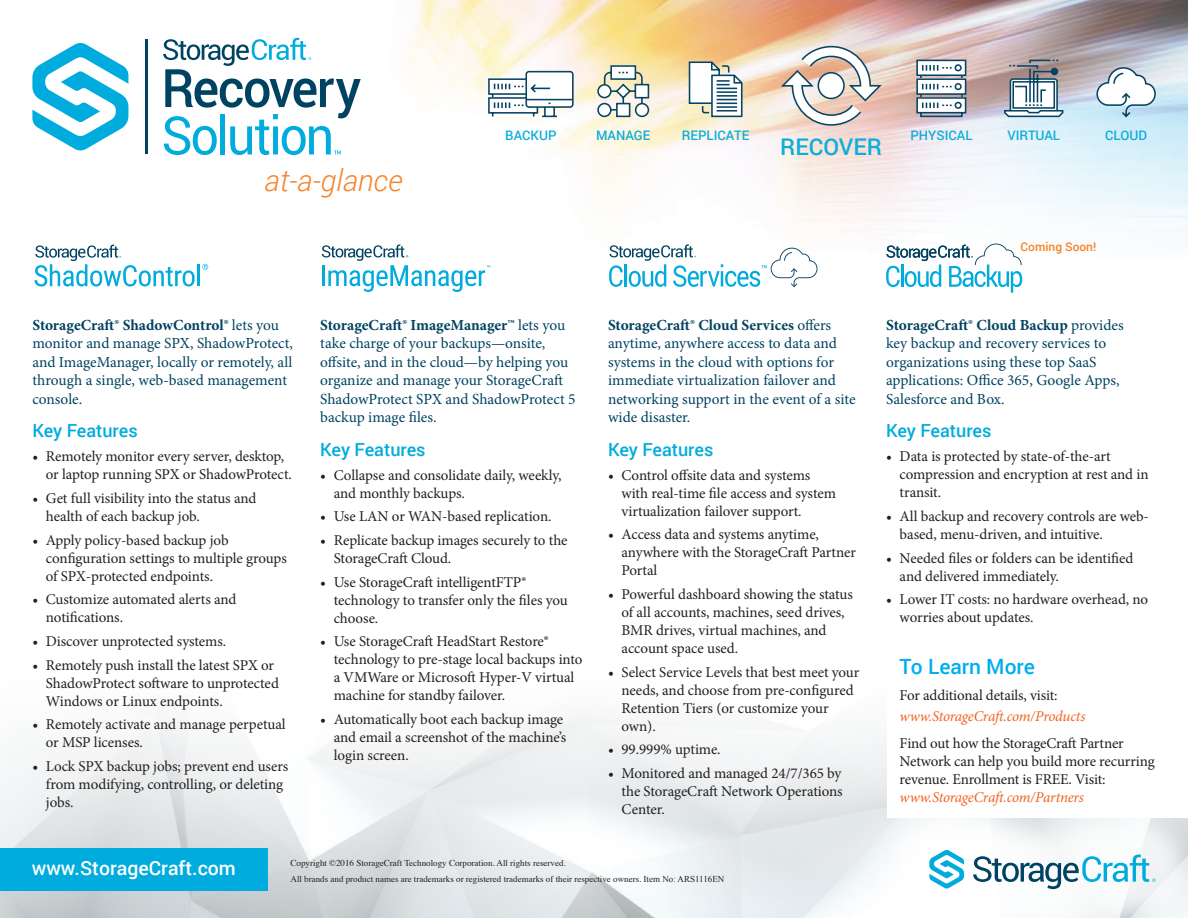
<style>
.page{position:relative;width:1188px;height:918px;background:#fff}
.page>*{position:absolute;margin:0;border:0;box-sizing:border-box;transform-origin:0 0}
.t1{font:italic 300 30px "Roboto";color:#f5842e}
.t2{font:500 22.95px "Roboto";color:#0eaddc}
.t3{font:500 21px "Roboto";color:#00aeef}
.t4{font:500 19.5px "Roboto";color:#fff}
.t5{font:500 18px "Roboto";color:#00acdd}
.t6{font:15.3px/18.5px "Minion Pro";letter-spacing:-.005em;color:#004261}
.t7{font:15px/18px "Minion Pro";letter-spacing:-.01em;color:#231f20}
.t8{font:italic 15px "Minion Pro";letter-spacing:-.02em;color:#f26221}
.t9{font:500 13.2px "Roboto";color:#0eaddc}
.t10{font:500 12px "Roboto";color:#f58423}
.t11{font:9px/15.5px "Times";color:#231f20}
.s1{font-weight:700}
.s2{font-family:"Times New Roman"}
</style>
<div class="page">
<img style="left:0;top:716px;width:887px;height:202px">
<div style="left:877px;top:798px;width:311px;height:120px;background:#fff"></div>
<svg style="left:929px;top:850px;width:35px;height:39px"></svg>
<svg style="left:973px;top:854px;width:183px;height:35px"></svg>
<div style="left:0;top:849px;width:268px;height:42px;background:#00acdd"></div>
<img style="left:34px;top:0;width:1154px;height:293px">
<svg style="left:32px;top:42px;width:96px;height:109px"></svg>
<hr style="left:145px;top:39px;width:3px;height:115px;background:#004261">
<svg style="left:163px;top:38px;width:198px;height:117px"></svg>
<svg style="left:35px;top:245px;width:160px;height:42px"></svg>
<hr style="left:197px;top:264px;width:3px;height:22px;background:#00acdd">
<svg style="left:202px;top:264px;width:6px;height:6px"></svg>
<svg style="left:322px;top:245px;width:168px;height:47px"></svg>
<svg style="left:609px;top:244px;width:209px;height:43px"></svg>
<svg style="left:487px;top:70px;width:87px;height:48px"></svg>
<div style="left:598px;top:103px;width:13px;height:14px;background:#fff;border-radius:50%"></div>
<div style="left:635px;top:103px;width:14px;height:14px;background:#fff;border-radius:50%"></div>
<div style="left:597px;top:103px;width:15px;height:14px;border:2px solid #074463;border-radius:50%"></div>
<div style="left:598px;top:85px;width:13px;height:13px;background:#fff;border-radius:50%"></div>
<div style="left:597px;top:84px;width:15px;height:14px;border:2px solid #074463;border-radius:50%"></div>
<div style="left:635px;top:103px;width:14px;height:14px;border:2px solid #074463;border-radius:50%"></div>
<div style="left:616px;top:103px;width:14px;height:14px;background:#fff;border:2px solid #074463"></div>
<svg style="left:603px;top:64px;width:47px;height:47px"></svg>
<svg style="left:779px;top:45px;width:105px;height:81px"></svg>
<svg style="left:1096px;top:66px;width:61px;height:52px"></svg>
<svg style="left:1003px;top:59px;width:61px;height:60px"></svg>
<svg style="left:916px;top:59px;width:51px;height:59px"></svg>
<svg style="left:688px;top:60px;width:55px;height:58px"></svg>
<svg style="left:886px;top:244px;width:136px;height:49px"></svg>
<h1 class="t1" style="left:265px;top:160px;width:140px">at-a-glance</h1>
<p class="t9" style="left:505px;top:126px;width:53px">BACKUP</p>
<p class="t9" style="left:596px;top:126px;width:56px">MANAGE</p>
<p class="t9" style="left:682px;top:126px;width:69px">REPLICATE</p>
<p class="t9" style="left:910px;top:126px;width:64px">PHYSICAL</p>
<p class="t9" style="left:1007px;top:126px;width:54px">VIRTUAL</p>
<p class="t9" style="left:1105px;top:126px;width:43px">CLOUD</p>
<h2 class="t2" style="left:780px;top:131px;width:103px">RECOVER</h2>
<p class="t10" style="left:1021px;top:238px;width:77px">Coming Soon!</p>
<p class="t6" style="left:32px;top:316px;width:262px"><span class="s1">StorageCraft® ShadowControl®</span> lets you monitor and manage SPX, ShadowProtect, and ImageManager, locally or remotely, all through a single, web-based management console.</p>
<p class="t5" style="left:32px;top:418px;width:107px">Key Features</p>
<p class="t7" style="left:46px;top:447px;width:248px;text-indent:-14px">• Remotely monitor every server, desktop, or laptop running SPX or ShadowProtect.</p>
<p class="t7" style="left:46px;top:489px;width:212px;text-indent:-14px">• Get full visibility into the status and health of each backup job.</p>
<p class="t7" style="left:46px;top:531px;width:242px;text-indent:-14px">• Apply policy-based backup job configuration settings to multiple groups of SPX-protected endpoints.</p>
<p class="t7" style="left:46px;top:590px;width:192px;text-indent:-14px">• Customize automated alerts and notifications.</p>
<p class="t7" style="left:32px;top:632px;width:195px">• Discover unprotected systems.</p>
<p class="t7" style="left:46px;top:656px;width:235px;text-indent:-14px">• Remotely push install the latest SPX or<br>ShadowProtect software to unprotected<br>Windows or Linux endpoints.</p>
<p class="t7" style="left:46px;top:715px;width:241px;text-indent:-14px">• Remotely activate and manage perpetual or MSP licenses.</p>
<p class="t7" style="left:46px;top:757px;width:244px;text-indent:-14px">• Lock SPX backup jobs; prevent end users from modifying, controlling, or deleting jobs.</p>
<p class="t6" style="left:320px;top:316px;width:257px"><span class="s1">StorageCraft® ImageManager™</span> lets you take charge of your backups—onsite, offsite, and in the cloud—by helping you organize and manage your StorageCraft ShadowProtect SPX and ShadowProtect 5 backup image files.</p>
<p class="t5" style="left:320px;top:437px;width:107px">Key Features</p>
<p class="t7" style="left:334px;top:466px;width:229px;text-indent:-14px">• Collapse and consolidate daily, weekly, and monthly backups.</p>
<p class="t7" style="left:320px;top:508px;width:233px">• Use LAN or WAN-based replication.</p>
<p class="t7" style="left:334px;top:531px;width:235px;text-indent:-14px">• Replicate backup images securely to the<br>StorageCraft Cloud.</p>
<p class="t7" style="left:334px;top:573px;width:236px;text-indent:-14px">• Use StorageCraft intelligentFTP® technology to transfer only the files you choose.</p>
<p class="t7" style="left:334px;top:633px;width:250px;text-indent:-14px">• Use StorageCraft HeadStart Restore® technology to pre-stage local backups into a VMWare or Microsoft Hyper-V virtual machine for standby failover.</p>
<p class="t7" style="left:334px;top:710px;width:234px;text-indent:-14px">• Automatically boot each backup image and email a screenshot of the machine’s login screen.</p>
<p class="t6" style="left:608px;top:316px;width:249px"><span class="s1">StorageCraft® Cloud Services</span> offers anytime, anywhere access to data and systems in the cloud with options for immediate virtualization failover and networking support in the event of a site wide disaster.</p>
<p class="t5" style="left:608px;top:437px;width:107px">Key Features</p>
<p class="t7" style="left:622px;top:466px;width:216px;text-indent:-14px">• Control offsite data and systems with real-time file access and system virtualization failover support.</p>
<p class="t7" style="left:622px;top:526px;width:236px;text-indent:-14px">• Access data and systems anytime, anywhere with the StorageCraft Partner<br>Portal</p>
<p class="t7" style="left:622px;top:585px;width:233px;text-indent:-14px">• Powerful dashboard showing the status of all accounts, machines, seed drives, BMR drives, virtual machines, and account space used.</p>
<p class="t7" style="left:622px;top:663px;width:239px;text-indent:-14px">• Select Service Levels that best meet your needs, and choose from pre-configured<br>Retention Tiers (or customize your own).</p>
<p class="t7" style="left:608px;top:741px;width:114px">• 99.999% uptime.</p>
<p class="t7" style="left:622px;top:764px;width:223px;text-align:justify;text-indent:-14px">• Monitored and managed 24/7/365 by the StorageCraft Network Operations Center.</p>
<h3 class="t4" style="left:32px;top:855px;width:206px">www.StorageCraft.com</h3>
<p class="t11" style="left:291px;top:855px;width:435px">Copyright ©2016 StorageCraft Technology Corporation. All rights reserved.<br>All brands and product names are trademarks or registered trademarks of their respective owners. <span class="s2">Item No: ARS1116EN</span></p>
<p class="t6" style="left:886px;top:316px;width:239px"><span class="s1">StorageCraft® Cloud Backup</span> provides key backup and recovery services to organizations using these top SaaS applications: Office 365, Google Apps, Salesforce and Box.</p>
<p class="t5" style="left:886px;top:418px;width:107px">Key Features</p>
<p class="t7" style="left:900px;top:447px;width:250px;text-indent:-14px">• Data is protected by state-of-the-art compression and encryption at rest and in transit.</p>
<p class="t7" style="left:900px;top:507px;width:251px;text-indent:-14px">• All backup and recovery controls are web&shy;based, menu-driven, and intuitive.</p>
<p class="t7" style="left:900px;top:549px;width:235px;text-indent:-14px">• Needed files or folders can be identified and delivered immediately.</p>
<p class="t7" style="left:900px;top:590px;width:250px;text-indent:-14px">• Lower IT costs: no hardware overhead, no worries about updates.</p>
<h3 class="t3" style="left:900px;top:652px;width:137px">To Learn More</h3>
<p class="t7" style="left:900px;top:686px;width:160px">For additional details, visit:</p>
<p class="t8" style="left:900px;top:706px;width:187px">www.StorageCraft.com/Products</p>
<p class="t7" style="left:900px;top:735px;width:257px">Find out how the StorageCraft Partner<br>Network can help you build more recurring revenue. Enrollment is FREE. Visit:</p>
<p class="t8" style="left:900px;top:787px;width:186px">www.StorageCraft.com/Partners</p>
</div>
